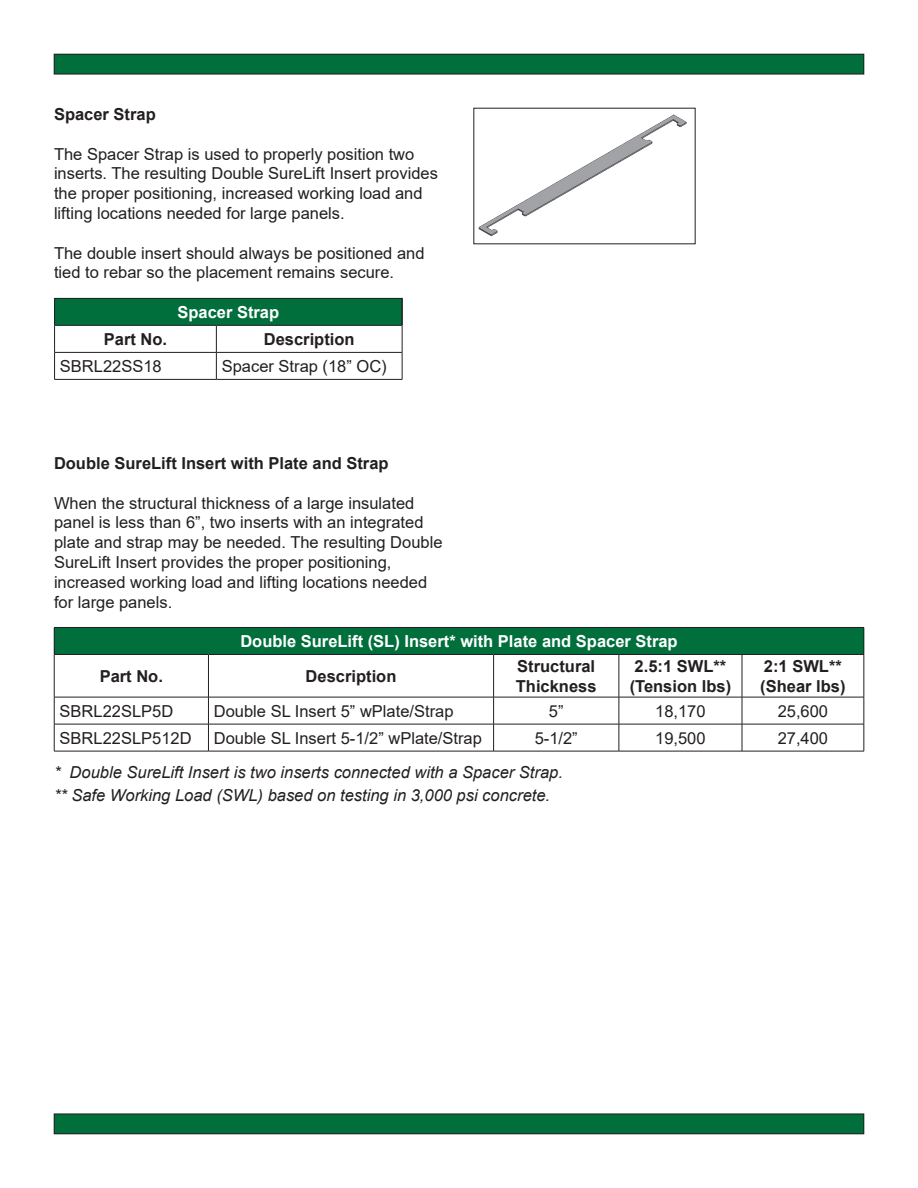
<style>
.page{position:relative;width:918px;height:1188px;background:#fff}
.page>*{position:absolute;margin:0;border:0;box-sizing:border-box;transform-origin:0 0}
.Body_Text{font:16.5px/19.8px "Arial";color:#231f20}
.Table{font:16.5px "Arial";color:#231f20}
.Notes{font:italic 16.5px "Arial";color:#231f20}
.Body_Text-2{font:700 16.5px "Arial";color:#231f20}
.t1{font:700 16.5px "Arial";color:#fff}
.Table_Header{font:700 16.5px "Arial";color:#231f20}
</style>
<div class="page">
<div style="left:54px;top:54px;width:810px;height:20px;background:#006f3c"></div>
<div style="left:54px;top:54px;width:810px;height:20px;border:1px solid #231f20"></div>
<div style="left:54px;top:1114px;width:810px;height:20px;background:#006f3c"></div>
<div style="left:54px;top:1114px;width:810px;height:20px;border:1px solid #231f20"></div>
<div style="left:54px;top:627px;width:810px;height:27px;background:#006f3c"></div>
<hr style="left:54px;top:724px;width:154px;height:1px;background:#231f20">
<svg style="left:54px;top:698px;width:1px;height:53px"></svg>
<hr style="left:208px;top:724px;width:286px;height:1px;background:#231f20">
<svg style="left:208px;top:698px;width:1px;height:53px"></svg>
<hr style="left:494px;top:724px;width:125px;height:1px;background:#231f20">
<svg style="left:493px;top:698px;width:1px;height:53px"></svg>
<hr style="left:619px;top:724px;width:123px;height:1px;background:#231f20">
<svg style="left:619px;top:698px;width:1px;height:53px"></svg>
<hr style="left:742px;top:724px;width:122px;height:1px;background:#231f20">
<svg style="left:742px;top:698px;width:1px;height:53px"></svg>
<svg style="left:864px;top:697px;width:1px;height:54px"></svg>
<hr style="left:54px;top:751px;width:154px;height:1px;background:#231f20">
<hr style="left:208px;top:751px;width:286px;height:1px;background:#231f20">
<hr style="left:494px;top:751px;width:125px;height:1px;background:#231f20">
<hr style="left:619px;top:751px;width:123px;height:1px;background:#231f20">
<hr style="left:742px;top:751px;width:122px;height:1px;background:#231f20">
<hr style="left:54px;top:655px;width:1px;height:42px;background:#231f20">
<hr style="left:208px;top:655px;width:1px;height:42px;background:#231f20">
<hr style="left:493px;top:655px;width:1px;height:42px;background:#231f20">
<hr style="left:619px;top:655px;width:1px;height:42px;background:#231f20">
<hr style="left:742px;top:655px;width:1px;height:42px;background:#231f20">
<hr style="left:864px;top:655px;width:1px;height:42px;background:#231f20">
<hr style="left:54px;top:697px;width:154px;height:1px;background:#231f20">
<hr style="left:208px;top:697px;width:286px;height:1px;background:#231f20">
<hr style="left:494px;top:697px;width:125px;height:1px;background:#231f20">
<hr style="left:619px;top:697px;width:123px;height:1px;background:#231f20">
<hr style="left:742px;top:697px;width:122px;height:1px;background:#231f20">
<hr style="left:54px;top:627px;width:154px;height:1px;background:#231f20">
<svg style="left:54px;top:628px;width:1px;height:26px"></svg>
<hr style="left:208px;top:627px;width:286px;height:1px;background:#231f20">
<hr style="left:494px;top:627px;width:125px;height:1px;background:#231f20">
<hr style="left:619px;top:627px;width:123px;height:1px;background:#231f20">
<hr style="left:742px;top:627px;width:122px;height:1px;background:#231f20">
<svg style="left:864px;top:628px;width:1px;height:26px"></svg>
<hr style="left:54px;top:654px;width:154px;height:1px;background:#231f20">
<hr style="left:208px;top:654px;width:286px;height:1px;background:#231f20">
<hr style="left:494px;top:654px;width:125px;height:1px;background:#231f20">
<hr style="left:619px;top:654px;width:123px;height:1px;background:#231f20">
<hr style="left:742px;top:654px;width:122px;height:1px;background:#231f20">
<img style="left:478px;top:114px;width:209px;height:123px">
<div style="left:55px;top:298px;width:347px;height:27px;background:#006f3c"></div>
<hr style="left:401px;top:299px;width:2px;height:26px;background:#231f20">
<hr style="left:54px;top:379px;width:162px;height:1px;background:#231f20">
<hr style="left:216px;top:379px;width:186px;height:1px;background:#231f20">
<svg style="left:216px;top:326px;width:1px;height:53px"></svg>
<svg style="left:402px;top:326px;width:1px;height:53px"></svg>
<hr style="left:54px;top:352px;width:162px;height:1px;background:#231f20">
<hr style="left:216px;top:352px;width:186px;height:1px;background:#231f20">
<hr style="left:54px;top:298px;width:162px;height:1px;background:#231f20">
<svg style="left:54px;top:299px;width:1px;height:80px"></svg>
<hr style="left:216px;top:298px;width:187px;height:1px;background:#231f20">
<hr style="left:54px;top:325px;width:162px;height:1px;background:#231f20">
<hr style="left:216px;top:325px;width:186px;height:1px;background:#231f20">
<p class="Body_Text-2" style="left:54px;top:103px;width:103px">Spacer Strap</p>
<p class="Body_Text" style="left:54px;top:144px;width:385px">The Spacer Strap is used to properly position two inserts. The resulting Double SureLift Insert provides the proper positioning, increased working load and lifting locations needed for large panels.</p>
<p class="Body_Text" style="left:54px;top:243px;width:372px">The double insert should always be positioned and tied to rebar so the placement remains secure.</p>
<p class="t1" style="left:177px;top:300px;width:103px">Spacer Strap</p>
<p class="Table_Header" style="left:104px;top:327px;width:65px">Part No.</p>
<p class="Body_Text-2" style="left:264px;top:327px;width:92px">Description</p>
<p class="Table" style="left:60px;top:355px;width:103px">SBRL22SS18</p>
<p class="Table" style="left:222px;top:355px;width:167px">Spacer Strap (18” OC)</p>
<p class="Body_Text-2" style="left:54px;top:451px;width:336px">Double SureLift Insert with Plate and Strap</p>
<p class="Body_Text" style="left:54px;top:493px;width:390px">When the structural thickness of a large insulated panel is less than 6”, two inserts with an integrated plate and strap may be needed. The resulting Double SureLift Insert provides the proper positioning, increased working load and lifting locations needed for large panels.</p>
<p class="t1" style="left:240px;top:630px;width:439px">Double SureLift (SL) Insert* with Plate and Spacer Strap</p>
<p class="Table_Header" style="left:100px;top:664px;width:65px">Part No.</p>
<p class="Body_Text-2" style="left:306px;top:664px;width:92px">Description</p>
<p class="Body_Text-2" style="left:517px;top:654px;width:79px">Structural</p>
<p class="Body_Text-2" style="left:516px;top:674px;width:82px">Thickness</p>
<p class="Table_Header" style="left:635px;top:654px;width:93px">2.5:1 SWL**</p>
<p class="Table_Header" style="left:630px;top:674px;width:103px">(Tension lbs)</p>
<p class="Table_Header" style="left:764px;top:654px;width:79px">2:1 SWL**</p>
<p class="Table_Header" style="left:760px;top:674px;width:87px">(Shear lbs)</p>
<p class="Table" style="left:60px;top:699px;width:115px">SBRL22SLP5D</p>
<p class="Table" style="left:214px;top:699px;width:241px">Double SL Insert 5” wPlate/Strap</p>
<p class="Table" style="left:549px;top:699px;width:16px">5”</p>
<p class="Table" style="left:655px;top:699px;width:52px">18,170</p>
<p class="Table" style="left:778px;top:699px;width:52px">25,600</p>
<p class="Table" style="left:60px;top:726px;width:134px">SBRL22SLP512D</p>
<p class="Table" style="left:214px;top:726px;width:270px">Double SL Insert 5-1/2” wPlate/Strap</p>
<p class="Table" style="left:535px;top:726px;width:45px">5-1/2”</p>
<p class="Table" style="left:655px;top:726px;width:52px">19,500</p>
<p class="Table" style="left:778px;top:726px;width:52px">27,400</p>
<p class="Notes" style="left:54px;top:762px;width:510px">* Double SureLift Insert is two inserts connected with a Spacer Strap.</p>
<p class="Notes" style="left:54px;top:784px;width:498px">** Safe Working Load (SWL) based on testing in 3,000 psi concrete.</p>
</div>
